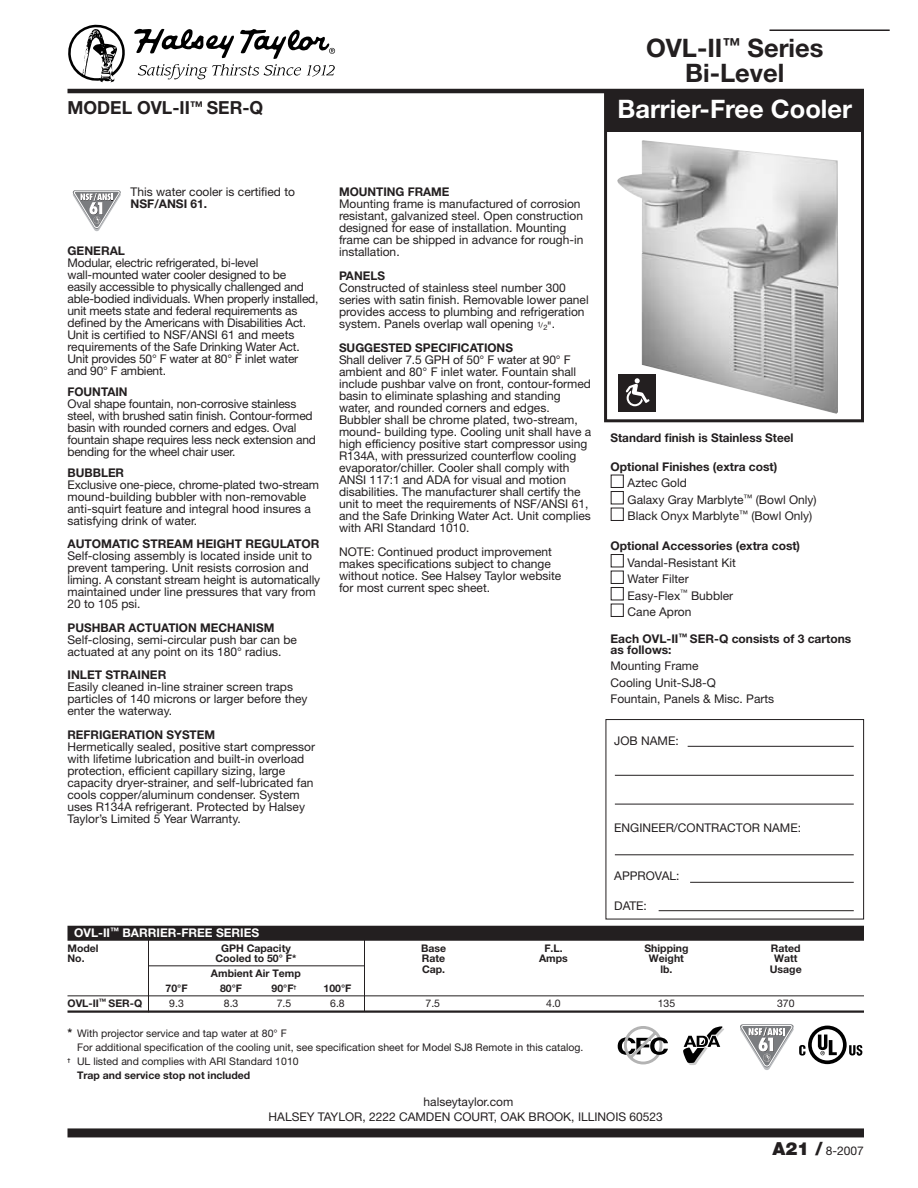
<style>
.page{position:relative;width:918px;height:1188px;background:#fff}
.page>*{position:absolute;margin:0;border:0;box-sizing:border-box;transform-origin:0 0}
.t1{font:700 25.5px "Helvetica Neue";color:#231f20}
.t2{font:700 25.5px "Helvetica Neue";color:#fff}
.t3{font:700 18px "Helvetica Neue";color:#231f20}
.t4{font:12px/12px "Helvetica Neue";color:#231f20}
.t5{font:700 12px/10.5px "Helvetica Neue";color:#231f20}
.t6{font:700 12px "Helvetica Neue";color:#fff}
.t7{font:10.5px "Helvetica Neue";color:#231f20}
.t8{font:700 10.5px "Helvetica Neue";color:#231f20}
.s1{font-size:7.5px}
.s2{color:#fff}
.s3{font-weight:700;font-size:12px}
.s4{font-weight:900;font-size:18px}
</style>
<div class="page">
<div style="left:68px;top:1128px;width:796px;height:9px;background:#231f20"></div>
<svg style="left:68px;top:24px;width:57px;height:59px"></svg>
<svg style="left:134px;top:28px;width:201px;height:51px"></svg>
<hr style="left:68px;top:89px;width:796px;height:4px;background:#231f20">
<img style="left:617px;top:140px;width:221px;height:274px">
<svg style="left:73px;top:190px;width:48px;height:41px"></svg>
<div style="left:604px;top:92px;width:260px;height:330px;border:3px solid #231f20"></div>
<div style="left:606px;top:94px;width:258px;height:38px;background:#231f20"></div>
<div style="left:68px;top:926px;width:796px;height:15px;background:#231f20"></div>
<hr style="left:148px;top:965px;width:216px;height:1px;background:#231f20">
<hr style="left:68px;top:995px;width:796px;height:1px;background:#231f20">
<hr style="left:68px;top:1010px;width:796px;height:3px;background:#231f20">
<hr style="left:148px;top:936px;width:1px;height:76px;background:#231f20">
<hr style="left:364px;top:932px;width:1px;height:80px;background:#231f20">
<svg style="left:617px;top:374px;width:42px;height:39px"></svg>
<div style="left:618px;top:374px;width:37px;height:38px;background:#231f20"></div>
<svg style="left:626px;top:378px;width:24px;height:28px"></svg>
<svg style="left:618px;top:1026px;width:50px;height:39px"></svg>
<svg style="left:683px;top:1026px;width:41px;height:39px"></svg>
<svg style="left:740px;top:1024px;width:122px;height:46px"></svg>
<div style="left:606px;top:719px;width:258px;height:200px;border:1px solid #231f20"></div>
<hr style="left:688px;top:746px;width:166px;height:1px;background:#231f20">
<hr style="left:615px;top:804px;width:239px;height:1px;background:#231f20">
<hr style="left:615px;top:775px;width:239px;height:1px;background:#231f20">
<hr style="left:615px;top:854px;width:239px;height:1px;background:#231f20">
<hr style="left:690px;top:882px;width:164px;height:1px;background:#231f20">
<hr style="left:659px;top:910px;width:195px;height:1px;background:#231f20">
<hr style="left:770px;top:29px;width:120px;height:2px;background:#231f20">
<h1 class="t1" style="left:646px;top:38px;width:179px">OVL-II<sup>™</sup> Series</h1>
<h1 class="t1" style="left:685px;top:64px;width:101px">Bi-Level</h1>
<h2 class="t3" style="left:67px;top:101px;width:197px">MODEL OVL-II<sup>™</sup> SER-Q</h2>
<h1 class="t2" style="left:617px;top:100px;width:236px">Barrier-Free Cooler</h1>
<p class="t4" style="left:131px;top:187px;width:166px">This water cooler is certified to</p>
<p class="t5" style="left:131px;top:200px;width:78px">NSF/ANSI 61.</p>
<p class="t5" style="left:68px;top:247px;width:59px">GENERAL</p>
<p class="t4" style="left:68px;top:258px;width:253px">Modular, electric refrigerated, bi-level wall-mounted water cooler designed to be<br>easily accessible to physically challenged and able-bodied individuals. When properly installed, unit meets state and federal requirements as defined by the Americans with Disabilities Act.<br>Unit is certified to NSF/ANSI 61 and meets requirements of the Safe Drinking Water Act.<br>Unit provides 50° F water at 80° F inlet water and 90° F ambient.</p>
<p class="t5" style="left:68px;top:388px;width:62px">FOUNTAIN</p>
<p class="t4" style="left:68px;top:399px;width:250px">Oval shape fountain, non-corrosive stainless steel, with brushed satin finish. Contour-formed basin with rounded corners and edges. Oval fountain shape requires less neck extension and bending for the wheel chair user.</p>
<p class="t5" style="left:68px;top:469px;width:58px">BUBBLER</p>
<p class="t4" style="left:68px;top:480px;width:253px">Exclusive one-piece, chrome-plated two-stream mound-building bubbler with non-removable anti-squirt feature and integral hood insures a satisfying drink of water.</p>
<p class="t5" style="left:68px;top:540px;width:254px">AUTOMATIC STREAM HEIGHT REGULATOR</p>
<p class="t4" style="left:68px;top:551px;width:254px">Self-closing assembly is located inside unit to prevent tampering. Unit resists corrosion and liming. A constant stream height is automatically maintained under line pressures that vary from 20 to 105 psi.</p>
<p class="t5" style="left:68px;top:624px;width:208px">PUSHBAR ACTUATION MECHANISM</p>
<p class="t4" style="left:68px;top:635px;width:231px">Self-closing, semi-circular push bar can be actuated at any point on its 180° radius.</p>
<p class="t5" style="left:68px;top:671px;width:100px">INLET STRAINER</p>
<p class="t4" style="left:68px;top:682px;width:242px">Easily cleaned in-line strainer screen traps particles of 140 microns or larger before they enter the waterway.</p>
<p class="t5" style="left:68px;top:731px;width:149px">REFRIGERATION SYSTEM</p>
<p class="t4" style="left:68px;top:742px;width:249px">Hermetically sealed, positive start compressor with lifetime lubrication and built-in overload protection, efficient capillary sizing, large capacity dryer-strainer, and self-lubricated fan cools copper/aluminum condenser. System uses R134A refrigerant. Protected by Halsey Taylor’s Limited 5 Year Warranty.</p>
<p class="t5" style="left:339px;top:188px;width:112px">MOUNTING FRAME</p>
<p class="t4" style="left:339px;top:199px;width:246px">Mounting frame is manufactured of corrosion resistant, galvanized steel. Open construction designed for ease of installation. Mounting frame can be shipped in advance for rough-in installation.</p>
<p class="t5" style="left:339px;top:272px;width:47px">PANELS</p>
<p class="t4" style="left:339px;top:283px;width:251px">Constructed of stainless steel number 300 series with satin finish. Removable lower panel provides access to plumbing and refrigeration system. Panels overlap wall opening <span class="s1">1/</span><sub>2</sub>".</p>
<p class="t5" style="left:339px;top:344px;width:175px">SUGGESTED SPECIFICATIONS</p>
<p class="t4" style="left:339px;top:355px;width:254px">Shall deliver 7.5 GPH of 50° F water at 90° F ambient and 80° F inlet water. Fountain shall include pushbar valve on front, contour-formed basin to eliminate splashing and standing water, and rounded corners and edges.<br>Bubbler shall be chrome plated, two-stream, mound- building type. Cooling unit shall have a high efficiency positive start compressor using R134A, with pressurized counterflow cooling evaporator/chiller. Cooler shall comply with ANSI 117:1 and ADA for visual and motion disabilities. The manufacturer shall certify the unit to meet the requirements of NSF/ANSI 61, and the Safe Drinking Water Act. Unit complies with ARI Standard 1010.</p>
<p class="t4" style="left:339px;top:547px;width:224px">NOTE: Continued product improvement makes specifications subject to change without notice. See Halsey Taylor website for most current spec sheet.</p>
<p class="t5" style="left:611px;top:434px;width:185px">Standard finish is Stainless Steel</p>
<p class="t5" style="left:611px;top:463px;width:168px">Optional Finishes (extra cost)</p>
<p class="t4" style="left:611px;top:478px;width:78px"><span class="s2">■</span> Aztec Gold</p>
<p class="t4" style="left:611px;top:495px;width:208px"><span class="s2">■</span> Galaxy Gray Marblyte<sup>™</sup> (Bowl Only)</p>
<p class="t4" style="left:611px;top:511px;width:203px"><span class="s2">■</span> Black Onyx Marblyte<sup>™</sup> (Bowl Only)</p>
<p class="t5" style="left:611px;top:542px;width:191px">Optional Accessories (extra cost)</p>
<p class="t4" style="left:611px;top:558px;width:127px"><span class="s2">■</span> Vandal-Resistant Kit</p>
<p class="t4" style="left:611px;top:574px;width:80px"><span class="s2">■</span> Water Filter</p>
<p class="t4" style="left:611px;top:591px;width:124px"><span class="s2">■</span> Easy-Flex<sup>™</sup> Bubbler</p>
<p class="t4" style="left:611px;top:607px;width:82px"><span class="s2">■</span> Cane Apron</p>
<p class="t5" style="left:611px;top:635px;width:242px">Each OVL-II<sup>™</sup> SER-Q consists of 3 cartons as follows:</p>
<p class="t4" style="left:611px;top:659px;width:165px;line-height:16.5px">Mounting Frame<br>Cooling Unit-SJ8-Q<br>Fountain, Panels &amp; Misc. Parts</p>
<p class="t4" style="left:614px;top:736px;width:66px">JOB NAME:</p>
<p class="t4" style="left:614px;top:823px;width:188px">ENGINEER/CONTRACTOR NAME:</p>
<p class="t4" style="left:614px;top:871px;width:67px">APPROVAL:</p>
<p class="t4" style="left:614px;top:901px;width:34px">DATE:</p>
<p class="t6" style="left:74px;top:928px;width:187px">OVL-II<sup>™</sup> BARRIER-FREE SERIES</p>
<p class="t8" style="left:68px;top:944px;width:33px">Model</p>
<p class="t8" style="left:221px;top:944px;width:71px">GPH Capacity</p>
<p class="t8" style="left:421px;top:944px;width:27px">Base</p>
<p class="t8" style="left:544px;top:944px;width:20px">F.L.</p>
<p class="t8" style="left:645px;top:944px;width:45px">Shipping</p>
<p class="t8" style="left:771px;top:944px;width:31px">Rated</p>
<p class="t8" style="left:68px;top:955px;width:19px">No.</p>
<p class="t8" style="left:215px;top:955px;width:82px">Cooled to 50° F*</p>
<p class="t8" style="left:422px;top:955px;width:25px">Rate</p>
<p class="t8" style="left:539px;top:955px;width:30px">Amps</p>
<p class="t8" style="left:649px;top:955px;width:36px">Weight</p>
<p class="t8" style="left:774px;top:955px;width:25px">Watt</p>
<p class="t8" style="left:211px;top:970px;width:91px">Ambient Air Temp</p>
<p class="t8" style="left:422px;top:965px;width:25px">Cap.</p>
<p class="t8" style="left:660px;top:965px;width:14px">lb.</p>
<p class="t8" style="left:770px;top:965px;width:33px">Usage</p>
<p class="t8" style="left:166px;top:985px;width:24px">70°F</p>
<p class="t8" style="left:220px;top:985px;width:24px">80°F</p>
<p class="t8" style="left:272px;top:985px;width:27px">90°F<sup>†</sup></p>
<p class="t8" style="left:324px;top:985px;width:29px">100°F</p>
<p class="t8" style="left:68px;top:1000px;width:76px">OVL-II<sup>™</sup> SER-Q</p>
<p class="t7" style="left:169px;top:1000px;width:16px">9.3</p>
<p class="t7" style="left:224px;top:1000px;width:16px">8.3</p>
<p class="t7" style="left:277px;top:1000px;width:16px">7.5</p>
<p class="t7" style="left:330px;top:1000px;width:16px">6.8</p>
<p class="t7" style="left:426px;top:1000px;width:16px">7.5</p>
<p class="t7" style="left:546px;top:1000px;width:16px">4.0</p>
<p class="t7" style="left:658px;top:1000px;width:19px">135</p>
<p class="t7" style="left:777px;top:1000px;width:19px">370</p>
<p class="t7" style="left:68px;top:1029px;width:221px"><span class="s3">*</span> With projector service and tap water at 80° F</p>
<p class="t7" style="left:77px;top:1044px;width:508px">For additional specification of the cooling unit, see specification sheet for Model SJ8 Remote in this catalog.</p>
<p class="t7" style="left:68px;top:1058px;width:233px"><sup>†</sup> UL listed and complies with ARI Standard 1010</p>
<p class="t8" style="left:77px;top:1072px;width:175px">Trap and service stop not included</p>
<p class="t4" style="left:424px;top:1097px;width:91px">halseytaylor.com</p>
<p class="t4" style="left:269px;top:1112px;width:396px">HALSEY TAYLOR, 2222 CAMDEN COURT, OAK BROOK, ILLINOIS 60523</p>
<p class="t4" style="left:773px;top:1146px;width:93px"><span class="s4">A21 /</span> 8-2007</p>
</div>
